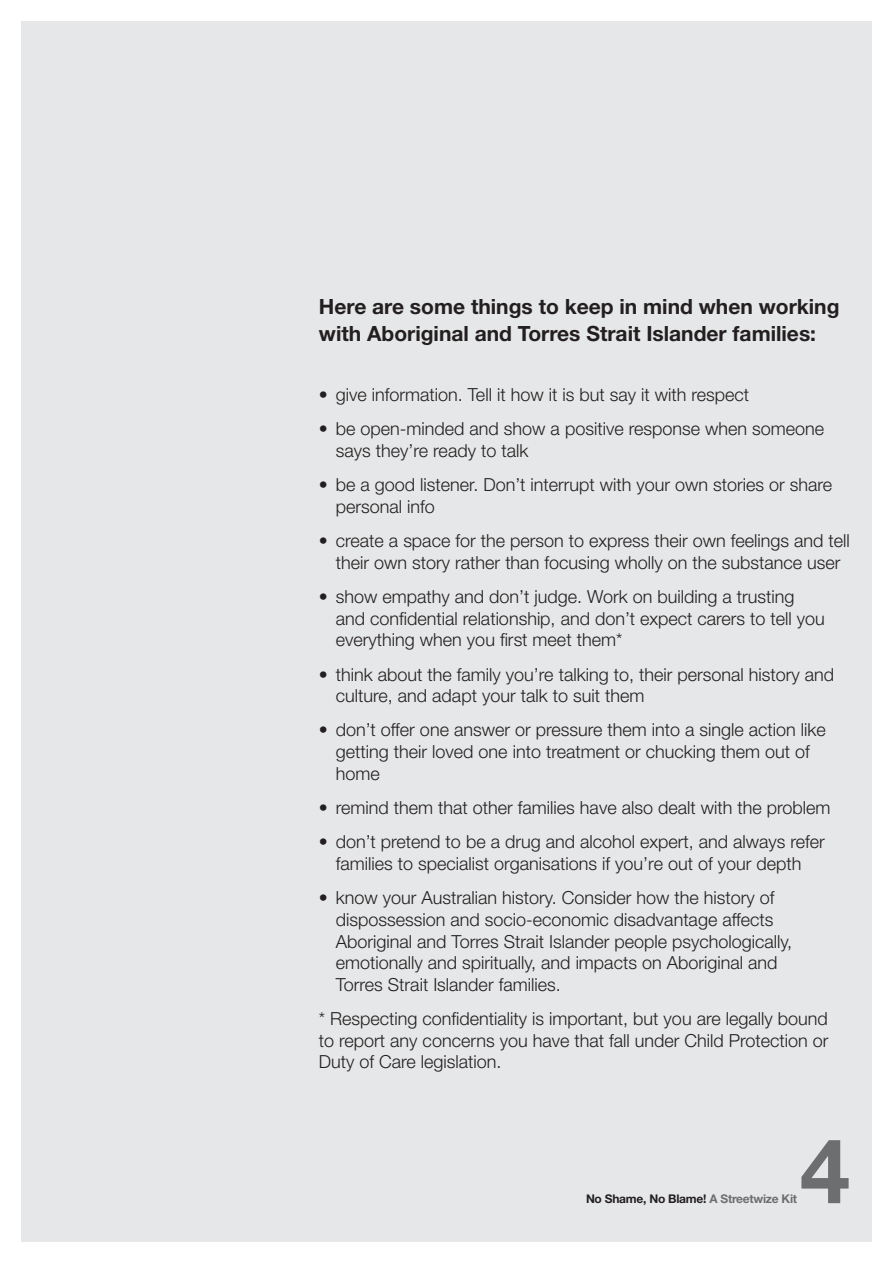
<style>
.page{position:relative;width:893px;height:1263px;background:#fff}
.page>*{position:absolute;margin:0;border:0;box-sizing:border-box;transform-origin:0 0}
.t1{font:700 90px "Helvetica Neue";color:#6c6e70}
.t2{font:700 21px/27px "Helvetica Neue";color:#231f20}
.t3{font:300 18px/21.6px "Helvetica Neue";color:#231f20}
.t4{font:700 12px "Helvetica Neue";letter-spacing:-.02em;color:#231f20}
.s1{color:#6c6e70}
</style>
<div class="page">
<div style="left:21px;top:21px;width:851px;height:1221px;background:#e6e7e8"></div>
<p class="t2" style="left:319px;top:295px;width:522px">Here are some things to keep in mind when working with Aboriginal and Torres Strait Islander families:</p>
<p class="t3" style="left:319px;top:385px;width:432px">• give information. Tell it how it is but say it with respect</p>
<p class="t3" style="left:336px;top:420px;width:490px;text-indent:-17px">• be open-minded and show a positive response when someone says they’re ready to talk</p>
<p class="t3" style="left:336px;top:476px;width:498px;text-indent:-17px">• be a good listener. Don’t interrupt with your own stories or share personal info</p>
<p class="t3" style="left:319px;top:532px;width:532px;text-align:center">• create a space for the person to express their own feelings and tell their own story rather than focusing wholly on the substance user</p>
<p class="t3" style="left:336px;top:587px;width:490px;text-indent:-17px">• show empathy and don’t judge. Work on building a trusting and confidential relationship, and don’t expect carers to tell you everything when you first meet them*</p>
<p class="t3" style="left:336px;top:665px;width:500px;text-indent:-17px">• think about the family you’re talking to, their personal history and culture, and adapt your talk to suit them</p>
<p class="t3" style="left:336px;top:721px;width:491px;text-indent:-17px">• don’t offer one answer or pressure them into a single action like getting their loved one into treatment or chucking them out of home</p>
<p class="t3" style="left:319px;top:799px;width:513px">• remind them that other families have also dealt with the problem</p>
<p class="t3" style="left:319px;top:833px;width:507px;text-align:center">• don’t pretend to be a drug and alcohol expert, and always refer families to specialist organisations if you’re out of your depth</p>
<p class="t3" style="left:336px;top:889px;width:458px;text-indent:-17px">• know your Australian history. Consider how the history of dispossession and socio-economic disadvantage affects Aboriginal and Torres Strait Islander people psychologically, emotionally and spiritually, and impacts on Aboriginal and Torres Strait Islander families.</p>
<p class="t3" style="left:319px;top:1010px;width:511px;text-align:justify">* Respecting confidentiality is important, but you are legally bound to report any concerns you have that fall under Child Protection or Duty of Care legislation.</p>
<h1 class="t1" style="left:800px;top:1139px;width:52px">4</h1>
<p class="t4" style="left:586px;top:1195px;width:213px">No Shame, No Blame! <span class="s1">A Streetwize Kit</span></p>
</div>
